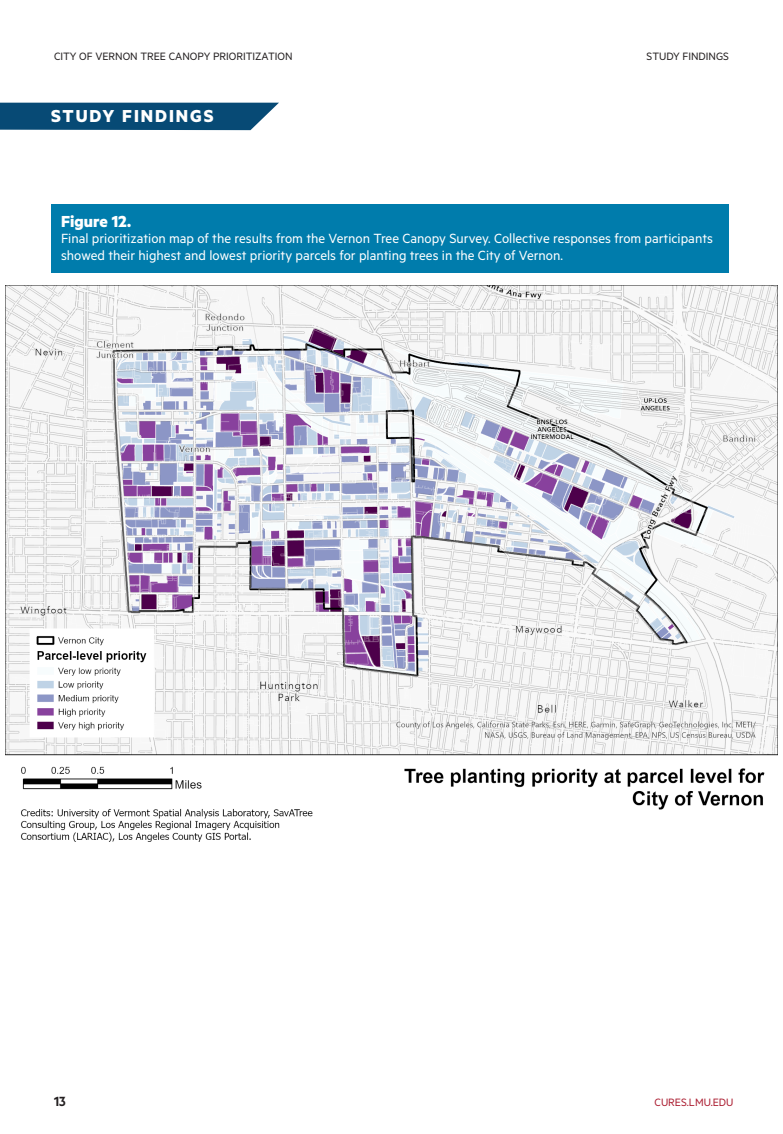
<style>
.page{position:relative;width:783px;height:1134px;background:#fff}
.page>*{position:absolute;margin:0;border:0;box-sizing:border-box;transform-origin:0 0}
.Main_title_-_Metric{font:700 19.5px "Metric";letter-spacing:.1em;color:#fff}
.box_text{font:700 18px "Metric";color:#fff}
.box_text-2{font:15px/16.5px "Metric";color:#fff}
.t1{font:600 15px "Metric";color:#231f20}
.t2{font:12px "Metric";color:#231f20}
.t3{font:12px "Metric";color:#ab1d31}
</style>
<div class="page">
<svg style="left:0;top:103px;width:279px;height:27px;background:#14537c"></svg>
<img style="left:5px;top:286px;width:773px;height:556px">
<div style="left:51px;top:205px;width:678px;height:68px;background:#007cac"></div>
<p class="t2" style="left:54px;top:50px;width:240px">CITY OF VERNON TREE CANOPY PRIORITIZATION</p>
<p class="Main_title_-_Metric" style="left:51px;top:104px;width:164px">STUDY FINDINGS</p>
<p class="Main_title_-_Metric" style="left:56px;top:105px;width:164px">STUDY FINDINGS</p>
<p class="Main_title_-_Metric" style="left:54px;top:115px;width:197px">PROJECT OVERVIEW</p>
<p class="t2" style="left:647px;top:50px;width:84px">STUDY FINDINGS</p>
<p class="box_text" style="left:61px;top:210px;width:72px">Figure 12.</p>
<p class="box_text-2" style="left:61px;top:230px;width:653px">Final prioritization map of the results from the Vernon Tree Canopy Survey. Collective responses from participants showed their highest and lowest priority parcels for planting trees in the City of Vernon.</p>
<p class="t1" style="left:54px;top:1093px;width:13px">13</p>
<p class="t3" style="left:655px;top:1095px;width:80px">CURES.LMU.EDU</p>
</div>
